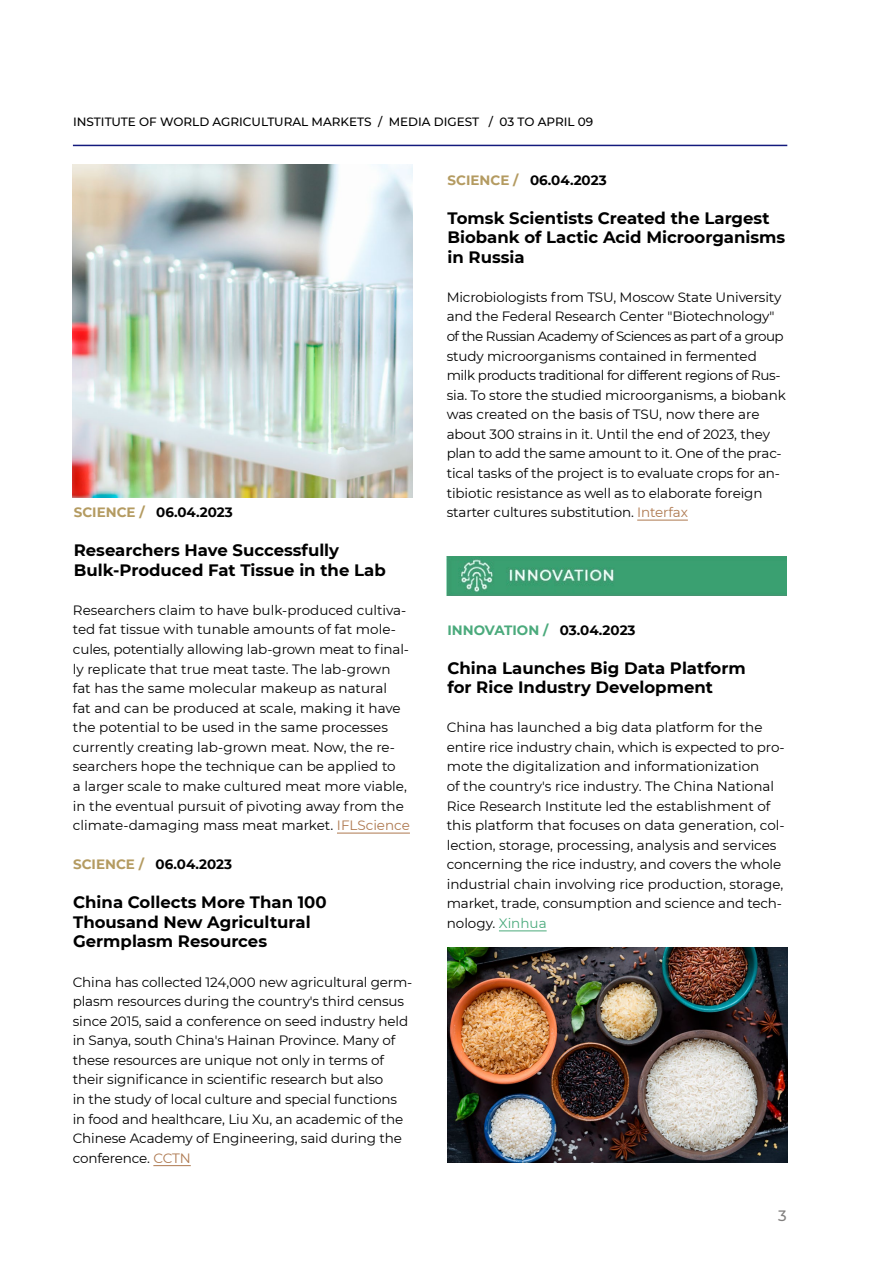
<style>
.page{position:relative;width:893px;height:1263px;background:#fff}
.page>*{position:absolute;margin:0;border:0;box-sizing:border-box;transform-origin:0 0}
.t1{font:700 16.5px/19.5px "Montserrat";color:#000}
.t2{font:500 15px "Montserrat";color:#817f7e}
.t3{font:13.5px/19.5px "Montserrat";letter-spacing:-.01em;color:#000}
.t4{font:700 13.5px "Montserrat";color:#000}
.t5{font:700 13.5px "Montserrat";color:#4baa7c}
.t6{font:500 12px "Montserrat";color:#000}
.s1{color:#b49b61}
.s2{color:#ae7950}
.s3{color:#000}
.s4{color:#4baa7c}
</style>
<div class="page">
<hr style="left:73px;top:145px;width:714px;height:1px;background:#131a7d">
<hr style="left:153px;top:1165px;width:38px;height:1px;background:#ae7950">
<hr style="left:637px;top:520px;width:51px;height:1px;background:#ae7950">
<hr style="left:337px;top:833px;width:73px;height:1px;background:#ae7950">
<hr style="left:499px;top:930px;width:48px;height:1px;background:#4baa7c">
<img style="left:446px;top:556px;width:341px;height:39px">
<img style="left:72px;top:165px;width:340px;height:332px">
<img style="left:447px;top:947px;width:340px;height:215px">
<p class="t6" style="left:73px;top:113px;width:522px">INSTITUTE OF WORLD AGRICULTURAL MARKETS / MEDIA DIGEST / 03 TO APRIL 09</p>
<p class="t4" style="left:74px;top:503px;width:161px"><span class="s1">SCIENCE /</span> 06.04.2023</p>
<p class="t1" style="left:74px;top:540px;width:313px">Researchers Have Successfully<br>Bulk-Produced Fat Tissue in the Lab</p>
<p class="t3" style="left:73px;top:600px;width:338px">Researchers claim to have bulk-produced cultiva&shy;ted fat tissue with tunable amounts of fat mole&shy;cules, potentially allowing lab-grown meat to final&shy;ly replicate that true meat taste. The lab-grown fat has the same molecular makeup as natural<br>fat and can be produced at scale, making it have the potential to be used in the same processes currently creating lab-grown meat. Now, the re&shy;searchers hope the technique can be applied to<br>a larger scale to make cultured meat more viable, in the eventual pursuit of pivoting away from the climate-damaging mass meat market. <span class="s2">IFLScience</span></p>
<p class="t4" style="left:73px;top:855px;width:161px"><span class="s1">SCIENCE /</span> 06.04.2023</p>
<p class="t1" style="left:73px;top:892px;width:255px">China Collects More Than 100<br>Thousand New Agricultural<br>Germplasm Resources</p>
<p class="t3" style="left:73px;top:971px;width:341px">China has collected 124,000 new agricultural germ&shy;plasm resources during the country's third census since 2015, said a conference on seed industry held in Sanya, south China's Hainan Province. Many of these resources are unique not only in terms of their significance in scientific research but also<br>in the study of local culture and special functions in food and healthcare, Liu Xu, an academic of the Chinese Academy of Engineering, said during the conference. <span class="s2">CCTN</span></p>
<p class="t4" style="left:448px;top:170px;width:161px"><span class="s1">SCIENCE /</span> 06.04.2023</p>
<p class="t1" style="left:448px;top:207px;width:339px">Tomsk Scientists Created the Largest<br>Biobank of Lactic Acid Microorganisms in Russia</p>
<p class="t3" style="left:447px;top:287px;width:341px">Microbiologists from TSU, Moscow State University and the Federal Research Center "Biotechnology" of the Russian Academy of Sciences as part of a group study microorganisms contained in fermented milk products traditional for different regions of Rus&shy;sia. To store the studied microorganisms, a biobank was created on the basis of TSU, now there are about 300 strains in it. Until the end of 2023, they plan to add the same amount to it. One of the prac&shy;tical tasks of the project is to evaluate crops for an&shy;tibiotic resistance as well as to elaborate foreign starter cultures substitution. <span class="s2">Interfax</span></p>
<p class="t5" style="left:447px;top:620px;width:190px">INNOVATION / <span class="s3">03.04.2023</span></p>
<p class="t1" style="left:447px;top:657px;width:300px">China Launches Big Data Platform for Rice Industry Development</p>
<p class="t3" style="left:447px;top:717px;width:339px">China has launched a big data platform for the entire rice industry chain, which is expected to pro&shy;mote the digitalization and informationization<br>of the country's rice industry. The China National Rice Research Institute led the establishment of this platform that focuses on data generation, col&shy;lection, storage, processing, analysis and services concerning the rice industry, and covers the whole industrial chain involving rice production, storage, market, trade, consumption and science and tech&shy;nology. <span class="s4">Xinhua</span></p>
<p class="t2" style="left:778px;top:1205px;width:10px">3</p>
</div>
